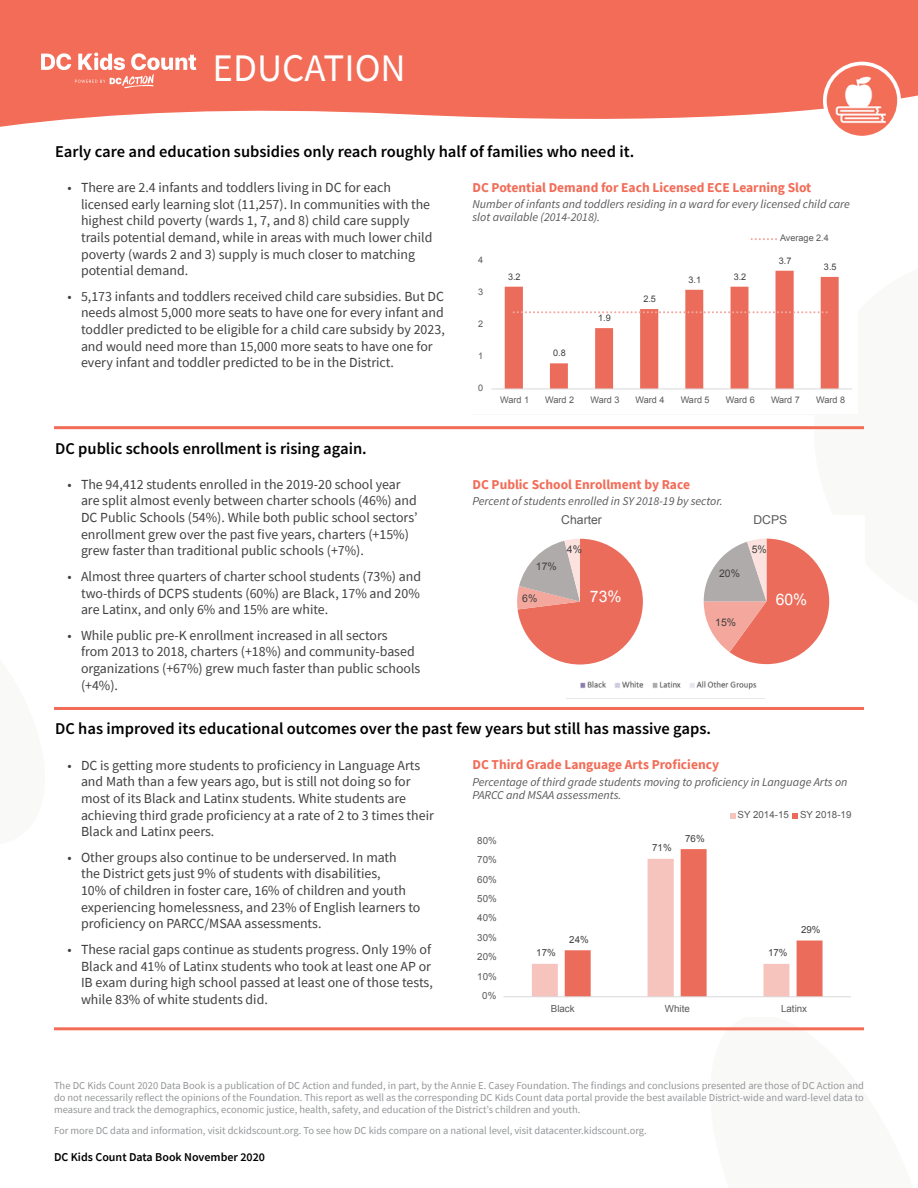
<style>
.page{position:relative;width:918px;height:1188px;background:#fff}
.page>*{position:absolute;margin:0;border:0;box-sizing:border-box;transform-origin:0 0}
.t1{font:39px "Source Sans Pro";color:#fff}
.t2{font:600 16.5px "Source Sans Pro";color:#000}
.t3{font:15.9px "Arial";color:#fff}
.t4{font:15.75px "Arial";color:#fff}
.t5{font:13.8px/16.6px "Source Sans Pro";color:#414042}
.t6{font:700 13.5px "Source Sans Pro";color:#f26c57}
.t7{font:12.15px "Arial";color:#595959}
.t8{font:italic 12px/13.5px "Source Sans Pro";color:#58595b}
.t9{font:600 12px "Source Sans Pro";color:#000}
.t10{font:10.5px/12px "Source Sans Pro";color:#939598;text-align:justify}
.t11{font:10.5px "Arial";color:#404040}
.t12{font:9.75px "Arial";color:#595959}
.t13{font:9.75px "Arial";color:#404040}
.t14{font:9.15px "Arial";color:#595959}
.t15{font:9.15px "Arial";color:#404040}
</style>
<div class="page">
<svg style="left:0;top:0;width:918px;height:127px;background:#f37966"></svg>
<hr style="left:54px;top:426px;width:405px;height:3px;background:#f26c57">
<hr style="left:459px;top:426px;width:405px;height:3px;background:#f26c57">
<hr style="left:54px;top:707px;width:405px;height:3px;background:#f26c57">
<hr style="left:459px;top:707px;width:405px;height:3px;background:#f26c57">
<hr style="left:54px;top:1027px;width:405px;height:3px;background:#f26c57">
<hr style="left:459px;top:1027px;width:405px;height:3px;background:#f26c57">
<svg style="left:491px;top:238px;width:361px;height:152px"></svg>
<svg style="left:517px;top:538px;width:313px;height:127px"></svg>
<img style="left:580px;top:681px;width:177px;height:9px">
<svg style="left:532px;top:1027px;width:332px;height:4px"></svg>
<svg style="left:503px;top:813px;width:348px;height:185px"></svg>
<img style="left:826px;top:65px;width:72px;height:70px">
<div style="left:823px;top:62px;width:78px;height:78px;border:4px solid #fff;border-radius:50%"></div>
<svg style="left:41px;top:53px;width:155px;height:36px"></svg>
<h1 class="t1" style="left:212px;top:43px;width:195px">EDUCATION</h1>
<p class="t2" style="left:55px;top:141px;width:581px">Early care and education subsidies only reach roughly half of families who need it.</p>
<p class="t5" style="left:81px;top:179px;width:353px;text-indent:-14px">• There are 2.4 infants and toddlers living in DC for each licensed early learning slot (11,257). In communities with the highest child poverty (wards 1, 7, and 8) child care supply trails potential demand, while in areas with much lower child poverty (wards 2 and 3) supply is much closer to matching potential demand.</p>
<p class="t5" style="left:81px;top:288px;width:365px;text-indent:-14px">• 5,173 infants and toddlers received child care subsidies. But DC needs almost 5,000 more seats to have one for every infant and toddler predicted to be eligible for a child care subsidy by 2023, and would need more than 15,000 more seats to have one for every infant and toddler predicted to be in the District.</p>
<p class="t6" style="left:472px;top:178px;width:340px">DC Potential Demand for Each Licensed ECE Learning Slot</p>
<p class="t8" style="left:472px;top:197px;width:379px">Number of infants and toddlers residing in a ward for every licensed child care slot available (2014-2018).</p>
<p class="t14" style="left:780px;top:232px;width:50px">Average 2.4</p>
<p class="t14" style="left:478px;top:254px;width:7px">4</p>
<p class="t15" style="left:779px;top:254px;width:14px">3.7</p>
<p class="t15" style="left:824px;top:261px;width:14px">3.5</p>
<p class="t15" style="left:508px;top:270px;width:14px">3.2</p>
<p class="t15" style="left:689px;top:273px;width:14px">3.1</p>
<p class="t15" style="left:734px;top:270px;width:14px">3.2</p>
<p class="t14" style="left:478px;top:286px;width:7px">3</p>
<p class="t15" style="left:643px;top:293px;width:14px">2.5</p>
<p class="t15" style="left:598px;top:312px;width:14px">1.9</p>
<p class="t14" style="left:478px;top:318px;width:7px">2</p>
<p class="t15" style="left:553px;top:347px;width:14px">0.8</p>
<p class="t14" style="left:478px;top:350px;width:7px">1</p>
<p class="t2" style="left:55px;top:438px;width:313px">DC public schools enrollment is rising again.</p>
<p class="t5" style="left:81px;top:476px;width:338px;text-indent:-14px">• The 94,412 students enrolled in the 2019-20 school year are split almost evenly between charter schools (46%) and DC Public Schools (54%). While both public school sectors’ enrollment grew over the past five years, charters (+15%) grew faster than traditional public schools (+7%).</p>
<p class="t5" style="left:81px;top:568px;width:342px;text-align:justify;text-indent:-14px">• Almost three quarters of charter school students (73%) and two-thirds of DCPS students (60%) are Black, 17% and 20% are Latinx, and only 6% and 15% are white.</p>
<p class="t5" style="left:81px;top:627px;width:341px;text-indent:-14px">• While public pre-K enrollment increased in all sectors<br>from 2013 to 2018, charters (+18%) and community-based organizations (+67%) grew much faster than public schools (+4%).</p>
<p class="t14" style="left:478px;top:382px;width:7px">0</p>
<p class="t14" style="left:500px;top:394px;width:30px">Ward 1</p>
<p class="t14" style="left:545px;top:394px;width:30px">Ward 2</p>
<p class="t14" style="left:590px;top:394px;width:30px">Ward 3</p>
<p class="t14" style="left:636px;top:394px;width:30px">Ward 4</p>
<p class="t14" style="left:681px;top:394px;width:30px">Ward 5</p>
<p class="t14" style="left:726px;top:394px;width:30px">Ward 6</p>
<p class="t14" style="left:771px;top:394px;width:30px">Ward 7</p>
<p class="t14" style="left:816px;top:394px;width:30px">Ward 8</p>
<p class="t6" style="left:472px;top:475px;width:219px">DC Public School Enrollment by Race</p>
<p class="t8" style="left:472px;top:494px;width:252px">Percent of students enrolled in SY 2018-19 by sector.</p>
<p class="t7" style="left:561px;top:512px;width:42px">Charter</p>
<p class="t11" style="left:536px;top:559px;width:23px">17%</p>
<p class="t11" style="left:567px;top:542px;width:17px">4%</p>
<p class="t11" style="left:522px;top:591px;width:17px">6%</p>
<p class="t3" style="left:590px;top:586px;width:33px">73%</p>
<p class="t11" style="left:719px;top:567px;width:22px">20%</p>
<p class="t11" style="left:715px;top:616px;width:22px">15%</p>
<p class="t7" style="left:753px;top:512px;width:35px">DCPS</p>
<p class="t11" style="left:752px;top:542px;width:17px">5%</p>
<p class="t4" style="left:776px;top:589px;width:33px">60%</p>
<p class="t2" style="left:55px;top:718px;width:658px">DC has improved its educational outcomes over the past few years but still has massive gaps.</p>
<p class="t5" style="left:81px;top:757px;width:354px;text-indent:-14px">• DC is getting more students to proficiency in Language Arts and Math than a few years ago, but is still not doing so for most of its Black and Latinx students. White students are achieving third grade proficiency at a rate of 2 to 3 times their Black and Latinx peers.</p>
<p class="t5" style="left:81px;top:849px;width:341px;text-indent:-14px">• Other groups also continue to be underserved. In math<br>the District gets just 9% of students with disabilities,<br>10% of children in foster care, 16% of children and youth experiencing homelessness, and 23% of English learners to proficiency on PARCC/MSAA assessments.</p>
<p class="t5" style="left:81px;top:941px;width:353px;text-indent:-14px">• These racial gaps continue as students progress. Only 19% of Black and 41% of Latinx students who took at least one AP or IB exam during high school passed at least one of those tests, while 83% of white students did.</p>
<p class="t6" style="left:472px;top:756px;width:248px">DC Third Grade Language Arts Proficiency</p>
<p class="t8" style="left:472px;top:775px;width:377px">Percentage of third grade students moving to proficiency in Language Arts on<br>PARCC and MSAA assessments.</p>
<p class="t12" style="left:738px;top:808px;width:115px">SY 2014-15 SY 2018-19</p>
<p class="t13" style="left:685px;top:832px;width:21px">76%</p>
<p class="t12" style="left:477px;top:834px;width:21px">80%</p>
<p class="t13" style="left:652px;top:841px;width:21px">71%</p>
<p class="t12" style="left:477px;top:854px;width:21px">70%</p>
<p class="t12" style="left:477px;top:873px;width:21px">60%</p>
<p class="t12" style="left:477px;top:892px;width:21px">50%</p>
<p class="t12" style="left:477px;top:912px;width:21px">40%</p>
<p class="t13" style="left:801px;top:923px;width:21px">29%</p>
<p class="t12" style="left:477px;top:931px;width:21px">30%</p>
<p class="t13" style="left:569px;top:933px;width:21px">24%</p>
<p class="t13" style="left:536px;top:946px;width:21px">17%</p>
<p class="t13" style="left:768px;top:946px;width:21px">17%</p>
<p class="t12" style="left:477px;top:951px;width:21px">20%</p>
<p class="t12" style="left:477px;top:970px;width:21px">10%</p>
<p class="t12" style="left:482px;top:989px;width:16px">0%</p>
<p class="t12" style="left:551px;top:1003px;width:25px">Black</p>
<p class="t12" style="left:665px;top:1003px;width:26px">White</p>
<p class="t12" style="left:781px;top:1003px;width:28px">Latinx</p>
<p class="t10" style="left:54px;top:1079px;width:812px">The DC Kids Count 2020 Data Book is a publication of DC Action and funded, in part, by the Annie E. Casey Foundation. The findings and conclusions presented are those of DC Action and do not necessarily reflect the opinions of the Foundation. This report as well as the corresponding DC Kids Count data portal provide the best available District-wide and ward-level data to measure and track the demographics, economic justice, health, safety, and education of the District’s children and youth.</p>
<p class="t10" style="left:54px;top:1124px;width:594px">For more DC data and information, visit dckidscount.org. To see how DC kids compare on a national level, visit datacenter.kidscount.org.</p>
<p class="t9" style="left:54px;top:1150px;width:213px">DC Kids Count Data Book November 2020</p>
</div>
